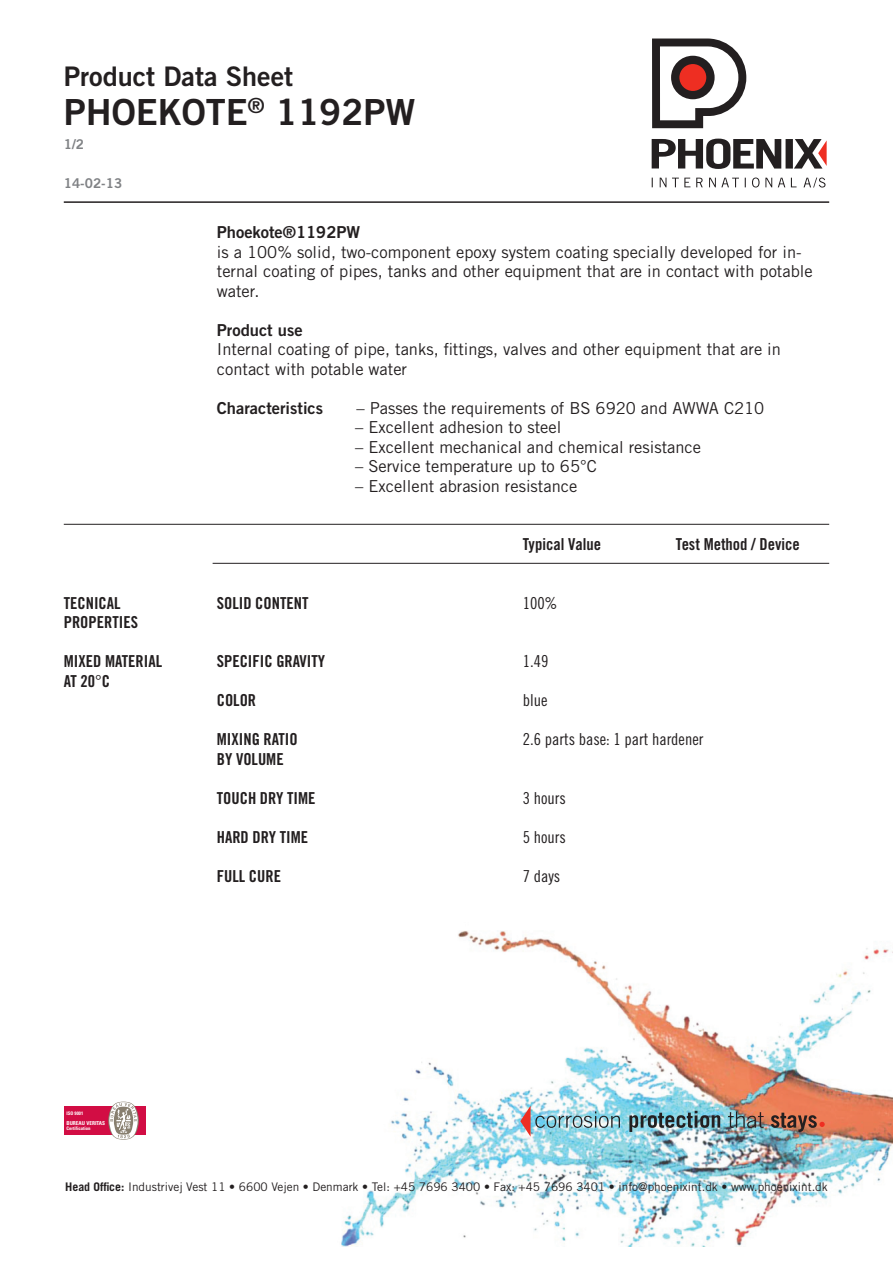
<style>
.page{position:relative;width:893px;height:1263px;background:#fff}
.page>*{position:absolute;margin:0;border:0;box-sizing:border-box;transform-origin:0 0}
.t1{font:36px "Trade Gothic Bold Two";color:#231f20}
.t2{font:27px "Trade Gothic Bold Two";color:#231f20}
.t3{font:16.5px/19.5px "Trade Gothic";color:#231f20}
.t4{font:16.5px "Trade Gothic Bold Cond Twenty";color:#231f20}
.t5{font:16.5px "Trade Gothic Cond Eighteen";color:#231f20}
.t6{font:16.5px "Trade Gothic Bold Two";color:#231f20}
.t7{font:13.5px "Trade Gothic Bold Two";color:#808285}
.t8{font:11.85px "Trade Gothic";color:#231f20}
.t9{font:700 condensed 5.4px "Univers";color:#fff}
.t10{font:700 condensed 4.8px "Univers";color:#fff}
.s1{font-family:"Trade Gothic Cond Eighteen"}
.s2{font-weight:700}
</style>
<div class="page">
<svg style="left:652px;top:39px;width:95px;height:89px"></svg>
<svg style="left:652px;top:139px;width:129px;height:30px"></svg>
<div style="left:785px;top:139px;width:8px;height:30px;background:#231f20"></div>
<svg style="left:660px;top:178px;width:6px;height:9px"></svg>
<svg style="left:672px;top:178px;width:18px;height:9px"></svg>
<svg style="left:696px;top:178px;width:7px;height:9px"></svg>
<svg style="left:709px;top:178px;width:30px;height:9px"></svg>
<svg style="left:752px;top:178px;width:7px;height:9px"></svg>
<svg style="left:765px;top:178px;width:7px;height:9px"></svg>
<svg style="left:778px;top:178px;width:7px;height:9px"></svg>
<svg style="left:791px;top:178px;width:5px;height:9px"></svg>
<svg style="left:803px;top:178px;width:22px;height:10px"></svg>
<svg style="left:794px;top:139px;width:33px;height:30px"></svg>
<hr style="left:64px;top:201px;width:765px;height:2px;background:#231f20">
<img style="left:341px;top:930px;width:552px;height:316px">
<div style="left:64px;top:1106px;width:82px;height:29px;background:#d20d44"></div>
<svg style="left:108px;top:1101px;width:31px;height:39px"></svg>
<svg style="left:629px;top:1111px;width:91px;height:21px;background:#6c949f"></svg>
<svg style="left:728px;top:1111px;width:36px;height:17px"></svg>
<svg style="left:771px;top:1113px;width:54px;height:19px"></svg>
<svg style="left:520px;top:1106px;width:100px;height:31px;background:#a2c4ce"></svg>
<hr style="left:64px;top:524px;width:765px;height:1px;background:#231f20">
<hr style="left:213px;top:563px;width:616px;height:1px;background:#231f20">
<h2 class="t2" style="left:64px;top:59px;width:231px">Product Data Sheet</h2>
<h1 class="t1" style="left:64px;top:89px;width:353px">PHOEKOTE<sup>®</sup> 1192PW</h1>
<p class="t7" style="left:64px;top:135px;width:22px">1/2</p>
<p class="t7" style="left:64px;top:174px;width:60px">14-02-13</p>
<p class="t6" style="left:217px;top:222px;width:145px">Phoekote®1192PW</p>
<p class="t3" style="left:217px;top:242px;width:597px">is a 100% solid, two-component epoxy system coating specially developed for in&shy;ternal coating of pipes, tanks and other equipment that are in contact with potable water.</p>
<p class="t6" style="left:217px;top:320px;width:87px">Product use</p>
<p class="t3" style="left:217px;top:339px;width:566px">Internal coating of pipe, tanks, fittings, valves and other equipment that are in contact with potable water</p>
<p class="t6" style="left:217px;top:398px;width:108px">Characteristics</p>
<p class="t3" style="left:356px;top:398px;width:409px">– Passes the requirements of BS 6920 and AWWA C210</p>
<p class="t3" style="left:355px;top:417px;width:208px">– Excellent adhesion to steel</p>
<p class="t3" style="left:355px;top:437px;width:348px">– Excellent mechanical and chemical resistance</p>
<p class="t3" style="left:355px;top:456px;width:243px">– Service temperature up to 65°C</p>
<p class="t3" style="left:355px;top:476px;width:224px">– Excellent abrasion resistance</p>
<p class="t4" style="left:523px;top:534px;width:80px">Typical Value</p>
<p class="t4" style="left:676px;top:534px;width:125px">Test Method / Device</p>
<p class="t4" style="left:64px;top:593px;width:58px">TECNICAL</p>
<p class="t4" style="left:217px;top:593px;width:93px">SOLID CONTENT</p>
<p class="t5" style="left:523px;top:593px;width:36px">100%</p>
<p class="t4" style="left:64px;top:612px;width:76px">PROPERTIES</p>
<p class="t4" style="left:64px;top:651px;width:100px">MIXED MATERIAL</p>
<p class="t4" style="left:217px;top:651px;width:110px">SPECIFIC GRAVITY</p>
<p class="t5" style="left:523px;top:651px;width:27px">1.49</p>
<p class="t4" style="left:64px;top:671px;width:48px">AT 20<span class="s1">°</span>C</p>
<p class="t4" style="left:217px;top:690px;width:41px">COLOR</p>
<p class="t5" style="left:523px;top:690px;width:26px">blue</p>
<p class="t4" style="left:217px;top:729px;width:82px">MIXING RATIO</p>
<p class="t5" style="left:523px;top:729px;width:182px">2.6 parts base: 1 part hardener</p>
<p class="t4" style="left:217px;top:749px;width:68px">BY VOLUME</p>
<p class="t4" style="left:217px;top:788px;width:100px">TOUCH DRY TIME</p>
<p class="t5" style="left:523px;top:788px;width:45px">3 hours</p>
<p class="t4" style="left:217px;top:827px;width:93px">HARD DRY TIME</p>
<p class="t5" style="left:523px;top:827px;width:45px">5 hours</p>
<p class="t4" style="left:217px;top:866px;width:66px">FULL CURE</p>
<p class="t5" style="left:523px;top:866px;width:39px">7 days</p>
<p class="t10" style="left:66px;top:1110px;width:18px">ISO 9001</p>
<p class="t9" style="left:66px;top:1119px;width:40px">BUREAU VERITAS</p>
<p class="t10" style="left:66px;top:1125px;width:26px">Certification</p>
<p class="t8" style="left:65px;top:1179px;width:764px"><span class="s2">Head Office:</span> Industrivej Vest 11 • 6600 Vejen • Denmark • Tel: +45 7696 3400 • Fax: +45 7696 3401 • info@phoenixint.dk • www.phoenixint.dk</p>
</div>
